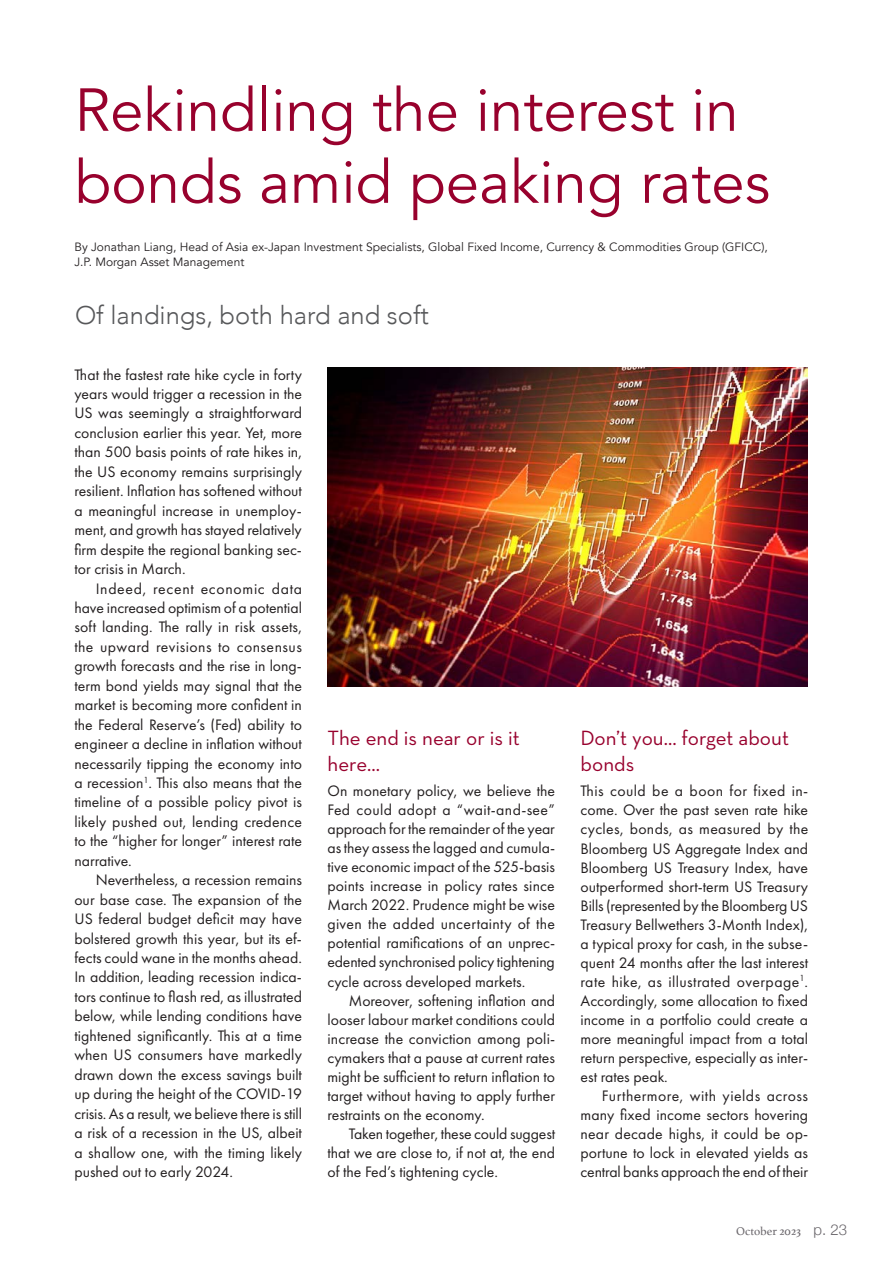
<style>
.page{position:relative;width:893px;height:1263px;background:#fff}
.page>*{position:absolute;margin:0;border:0;box-sizing:border-box;transform-origin:0 0}
.t1{font:60px/72px "Avenir";color:#98012d}
.t2{font:300 25.5px "Avenir";color:#57585a}
.t3{font:21px/25.7px "Neutraface Text";color:#98012d}
.t4{font:15.75px/19.5px "Futura PT";color:#231f20;text-align:justify}
.t5{font:12px/14.4px "Avenir";color:#231f20}
.t6{font:12px "Athelas";color:#6a666b}
.s1{font-family:"Helvetica Neue";font-weight:300;font-size:15px}
</style>
<div class="page">
<img style="left:327px;top:367px;width:480px;height:319px">
<h1 class="t1" style="left:75px;top:80px;width:697px">Rekindling the interest in bonds amid peaking rates</h1>
<p class="t5" style="left:75px;top:240px;width:695px">By Jonathan Liang, Head of Asia ex-Japan Investment Specialists, Global Fixed Income, Currency &amp; Commodities Group (GFICC),<br>J.P. Morgan Asset Management</p>
<h2 class="t2" style="left:75px;top:305px;width:355px">Of landings, both hard and soft</h2>
<p class="t4" style="left:74px;top:366px;width:229px">That the fastest rate hike cycle in forty years would trigger a recession in the US was seemingly a straightforward conclusion earlier this year. Yet, more than 500 basis points of rate hikes in, the US economy remains surprisingly resilient. Inflation has softened without a meaningful increase in unemploy&shy;ment, and growth has stayed relatively firm despite the regional banking sec&shy;tor crisis in March.</p>
<p class="t4" style="left:74px;top:579px;width:229px;text-indent:21px">Indeed, recent economic data have increased optimism of a potential soft landing. The rally in risk assets, the upward revisions to consensus growth forecasts and the rise in long&shy;term bond yields may signal that the market is becoming more confident in the Federal Reserve’s (Fed) ability to engineer a decline in inflation without necessarily tipping the economy into a recession<sup>1</sup>. This also means that the timeline of a possible policy pivot is likely pushed out, lending credence to the “higher for longer” interest rate narrative.</p>
<p class="t4" style="left:74px;top:871px;width:229px;text-indent:21px">Nevertheless, a recession remains our base case. The expansion of the US federal budget deficit may have bolstered growth this year, but its ef&shy;fects could wane in the months ahead.<br>In addition, leading recession indica&shy;tors continue to flash red, as illustrated below, while lending conditions have tightened significantly. This at a time when US consumers have markedly drawn down the excess savings built up during the height of the COVID-19 crisis. As a result, we believe there is still a risk of a recession in the US, albeit a shallow one, with the timing likely pushed out to early 2024.</p>
<h3 class="t3" style="left:327px;top:727px;width:194px">The end is near or is it here…</h3>
<p class="t4" style="left:327px;top:782px;width:229px;line-height:19px">On monetary policy, we believe the Fed could adopt a “wait-and-see” approach for the remainder of the year as they assess the lagged and cumula&shy;tive economic impact of the 525-basis points increase in policy rates since March 2022. Prudence might be wise given the added uncertainty of the potential ramifications of an unprec&shy;edented synchronised policy tightening cycle across developed markets.</p>
<p class="t4" style="left:327px;top:992px;width:229px;line-height:19px;text-indent:21px">Moreover, softening inflation and looser labour market conditions could increase the conviction among poli&shy;cymakers that a pause at current rates might be sufficient to return inflation to target without having to apply further restraints on the economy.</p>
<p class="t4" style="left:327px;top:1125px;width:229px;line-height:19px;text-indent:21px">Taken together, these could suggest that we are close to, if not at, the end of the Fed’s tightening cycle.</p>
<h3 class="t3" style="left:581px;top:727px;width:210px">Don’t you… forget about bonds</h3>
<p class="t4" style="left:581px;top:783px;width:229px;line-height:19px">This could be a boon for fixed in&shy;come. Over the past seven rate hike cycles, bonds, as measured by the Bloomberg US Aggregate Index and Bloomberg US Treasury Index, have outperformed short-term US Treasury Bills (represented by the Bloomberg US Treasury Bellwethers 3-Month Index), a typical proxy for cash, in the subse&shy;quent 24 months after the last interest rate hike, as illustrated overpage<sup>1</sup>.<br>Accordingly, some allocation to fixed income in a portfolio could create a more meaningful impact from a total return perspective, especially as inter&shy;est rates peak.</p>
<p class="t4" style="left:581px;top:1087px;width:229px;line-height:19px;text-indent:21px">Furthermore, with yields across many fixed income sectors hovering near decade highs, it could be op&shy;portune to lock in elevated yields as central banks approach the end of their</p>
<p class="t6" style="left:736px;top:1227px;width:113px">October 2023 <span class="s1">p. 23</span></p>
</div>
